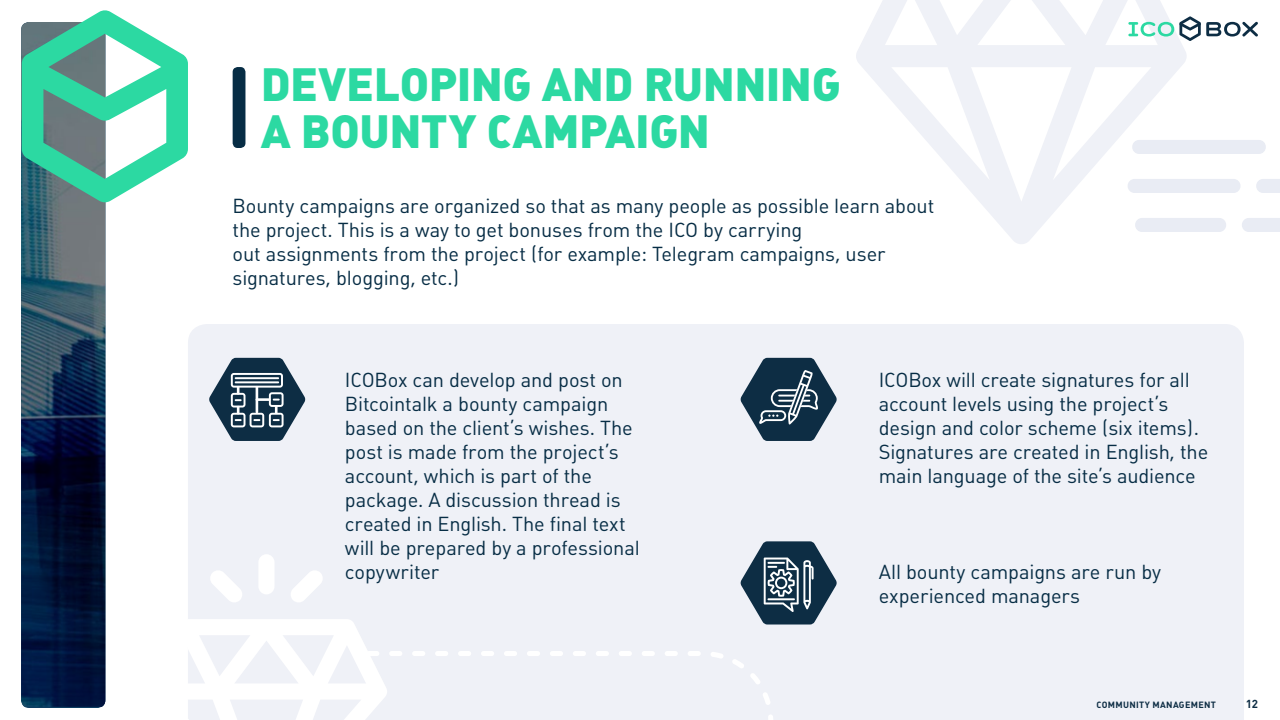
<style>
.page{position:relative;width:1280px;height:720px;background:#fff}
.page>*{position:absolute;margin:0;border:0;box-sizing:border-box;transform-origin:0 0}
.t1{font:900 46px/48px "Plumb";letter-spacing:-.01em;color:#2cd9a2}
.t2{font:20px/24px "Plumb";letter-spacing:-.005em;color:#072d45}
.t3{font:700 11.5px "Plumb";color:#0d2d44}
.t4{font:700 9px "Plumb";letter-spacing:.035em;color:#0d2d44}
</style>
<div class="page">
<img style="left:21px;top:26px;width:84px;height:681px">
<svg style="left:22px;top:10px;width:166px;height:193px"></svg>
<div style="left:188px;top:324px;width:1056px;height:396px;background:#eff1f7"></div>
<div style="left:233px;top:67px;width:12px;height:81px;background:#072d45;border-radius:5px"></div>
<svg style="left:209px;top:358px;width:96px;height:83px"></svg>
<svg style="left:740px;top:541px;width:97px;height:84px"></svg>
<svg style="left:740px;top:358px;width:97px;height:83px"></svg>
<svg style="left:1256px;top:179px;width:24px;height:14px"></svg>
<div style="left:1128px;top:179px;width:113px;height:14px;border:8px solid #e9ecf4;border-radius:3px"></div>
<div style="left:1132px;top:140px;width:134px;height:14px;border:8px solid #e9ecf4;border-radius:3px"></div>
<svg style="left:1242px;top:218px;width:38px;height:14px"></svg>
<div style="left:1135px;top:218px;width:91px;height:14px;border:8px solid #e9ecf4;border-radius:3px"></div>
<svg style="left:856px;top:0;width:331px;height:244px"></svg>
<svg style="left:188px;top:619px;width:199px;height:101px"></svg>
<div style="left:258px;top:554px;width:17px;height:40px;background:#fff;border-radius:8px"></div>
<svg style="left:209px;top:570px;width:34px;height:33px"></svg>
<svg style="left:290px;top:570px;width:34px;height:33px"></svg>
<svg style="left:762px;top:692px;width:9px;height:13px"></svg>
<svg style="left:710px;top:652px;width:14px;height:7px"></svg>
<svg style="left:732px;top:659px;width:29px;height:26px"></svg>
<div style="left:665px;top:651px;width:13px;height:5px;background:#fff;border-radius:3px"></div>
<div style="left:688px;top:651px;width:13px;height:5px;background:#fff;border-radius:3px"></div>
<div style="left:642px;top:651px;width:13px;height:5px;background:#fff;border-radius:3px"></div>
<svg style="left:768px;top:714px;width:5px;height:6px"></svg>
<div style="left:550px;top:651px;width:13px;height:5px;background:#fff;border-radius:3px"></div>
<div style="left:435px;top:651px;width:13px;height:5px;background:#fff;border-radius:3px"></div>
<div style="left:389px;top:651px;width:13px;height:5px;background:#fff;border-radius:3px"></div>
<div style="left:412px;top:651px;width:13px;height:5px;background:#fff;border-radius:3px"></div>
<div style="left:366px;top:651px;width:13px;height:5px;background:#fff;border-radius:3px"></div>
<div style="left:596px;top:651px;width:13px;height:5px;background:#fff;border-radius:3px"></div>
<div style="left:573px;top:651px;width:13px;height:5px;background:#fff;border-radius:3px"></div>
<div style="left:527px;top:651px;width:13px;height:5px;background:#fff;border-radius:3px"></div>
<div style="left:458px;top:651px;width:13px;height:5px;background:#fff;border-radius:3px"></div>
<div style="left:619px;top:651px;width:13px;height:5px;background:#fff;border-radius:3px"></div>
<div style="left:481px;top:651px;width:13px;height:5px;background:#fff;border-radius:3px"></div>
<div style="left:504px;top:651px;width:13px;height:5px;background:#fff;border-radius:3px"></div>
<svg style="left:1128px;top:16px;width:130px;height:25px"></svg>
<h1 class="t1" style="left:261px;top:59px;width:582px">DEVELOPING AND RUNNING<br>A BOUNTY CAMPAIGN</h1>
<p class="t2" style="left:233px;top:194px;width:703px">Bounty campaigns are organized so that as many people as possible learn about the project. This is a way to get bonuses from the ICO by carrying<br>out assignments from the project (for example: Telegram campaigns, user signatures, blogging, etc.)</p>
<p class="t2" style="left:345px;top:368px;width:296px">ICOBox can develop and post on<br>Bitcointalk a bounty campaign based on the client’s wishes. The post is made from the project’s account, which is part of the package. A discussion thread is created in English. The final text will be prepared by a professional copywriter</p>
<p class="t2" style="left:879px;top:368px;width:331px">ICOBox will create signatures for all account levels using the project’s design and color scheme (six items).<br>Signatures are created in English, the main language of the site’s audience</p>
<p class="t2" style="left:879px;top:560px;width:284px">All bounty campaigns are run by experienced managers</p>
<p class="t4" style="left:1097px;top:700px;width:121px">COMMUNITY MANAGEMENT</p>
<p class="t3" style="left:1246px;top:697px;width:14px">12</p>
</div>
